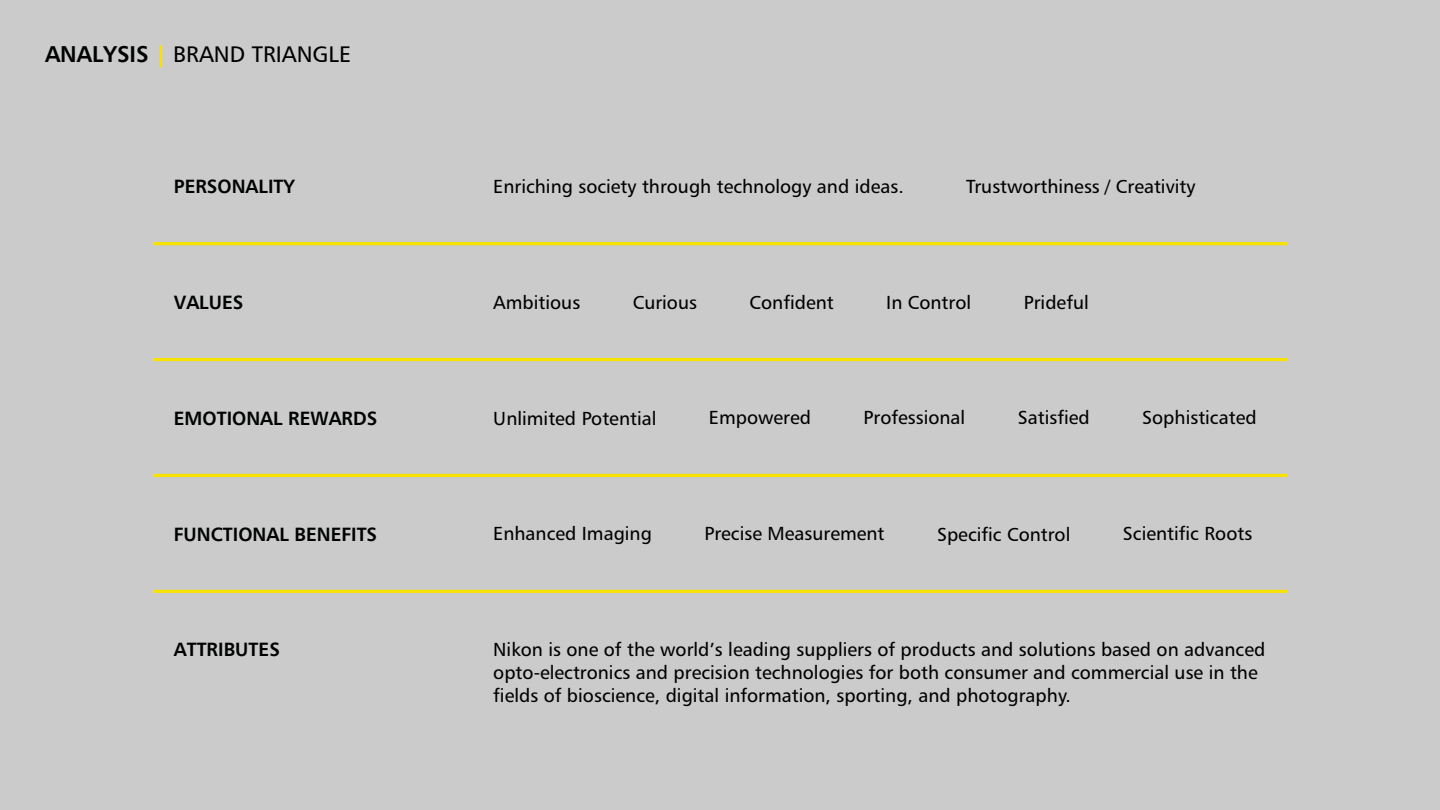
<style>
.page{position:relative;width:1440px;height:810px;background:#cbcbcb}
.page>*{position:absolute;margin:0;border:0;box-sizing:border-box;transform-origin:0 0}
.t1{font:22.5px "Humanist 777 BT Roman B";color:#000}
.t2{font:18.88px/22.6px "Humanist 777 BT Roman B";color:#000}
.t3{font:18.88px "Humanist 777 BT Bold B";color:#000101}
.s1{font-family:"Humanist 777 BT Bold B";color:#000101}
.s2{font-family:"Humanist 777 BT Bold B";color:#f8e300}
</style>
<div class="page">
<hr style="left:153px;top:590px;width:1134px;height:3px;background:#f8e300">
<hr style="left:153px;top:474px;width:1134px;height:3px;background:#f8e300">
<hr style="left:153px;top:358px;width:1134px;height:3px;background:#f8e300">
<hr style="left:153px;top:242px;width:1134px;height:3px;background:#f8e300">
<p class="t1" style="left:45px;top:40px;width:308px"><span class="s1">ANALYSIS</span> <span class="s2">|</span> BRAND TRIANGLE</p>
<p class="t3" style="left:174px;top:174px;width:122px">PERSONALITY</p>
<p class="t2" style="left:493px;top:174px;width:412px">Enriching society through technology and ideas.</p>
<p class="t2" style="left:966px;top:175px;width:231px">Trustworthiness / Creativity</p>
<p class="t3" style="left:174px;top:290px;width:71px">VALUES</p>
<p class="t2" style="left:493px;top:290px;width:88px">Ambitious</p>
<p class="t2" style="left:633px;top:290px;width:66px">Curious</p>
<p class="t2" style="left:750px;top:291px;width:86px">Confident</p>
<p class="t2" style="left:886px;top:291px;width:86px">In Control</p>
<p class="t2" style="left:1024px;top:290px;width:67px">Prideful</p>
<p class="t3" style="left:174px;top:406px;width:205px">EMOTIONAL REWARDS</p>
<p class="t2" style="left:493px;top:406px;width:165px">Unlimited Potential</p>
<p class="t2" style="left:709px;top:406px;width:104px">Empowered</p>
<p class="t2" style="left:864px;top:406px;width:103px">Professional</p>
<p class="t2" style="left:1018px;top:406px;width:73px">Satisfied</p>
<p class="t2" style="left:1142px;top:406px;width:116px">Sophisticated</p>
<p class="t3" style="left:174px;top:522px;width:205px">FUNCTIONAL BENEFITS</p>
<p class="t2" style="left:493px;top:522px;width:160px">Enhanced Imaging</p>
<p class="t2" style="left:704px;top:522px;width:182px">Precise Measurement</p>
<p class="t2" style="left:937px;top:522px;width:135px">Specific Control</p>
<p class="t2" style="left:1123px;top:522px;width:131px">Scientific Roots</p>
<p class="t3" style="left:174px;top:638px;width:108px">ATTRIBUTES</p>
<p class="t2" style="left:493px;top:638px;width:774px">Nikon is one of the world’s leading suppliers of products and solutions based on advanced opto-electronics and precision technologies for both consumer and commercial use in the fields of bioscience, digital information, sporting, and photography.</p>
</div>
